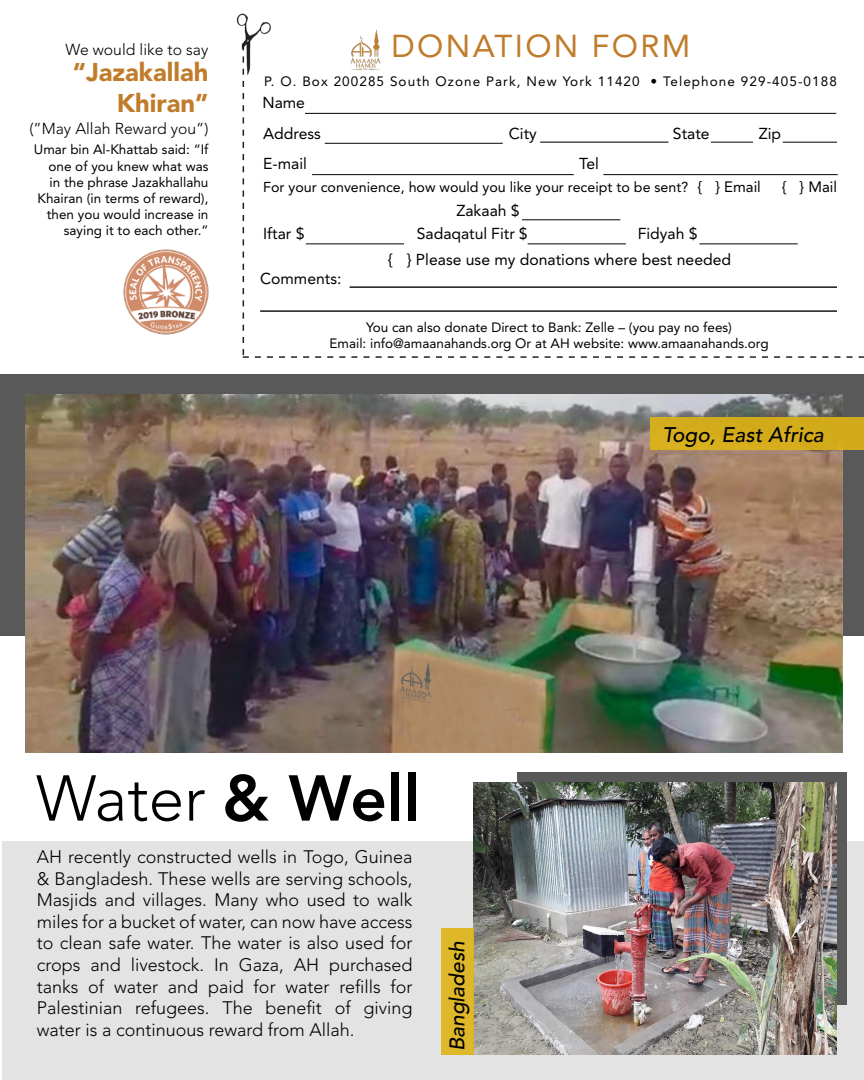
<style>
.page{position:relative;width:864px;height:1080px;background:#fff}
.page>*{position:absolute;margin:0;border:0;box-sizing:border-box;transform-origin:0 0}
._2nd_PAGE{font:300 64.05px "Avenir LT Std";color:#000}
.subheading{font:31.5px "Avenir LT Std";letter-spacing:.075em;color:#c07c2b}
._2nd_PAGE-2{font:900 25.5px "Avenir LT Std";color:#c07c2b}
._2nd_PAGE-3{font:italic 500 21px "Avenir LT Std";color:#000}
._2nd_PAGE-4{font:300 18px/21.6px "Avenir LT Std";color:#000;text-align:justify}
._2nd_PAGE-5{font:15.75px "Avenir LT Std";color:#000}
._2nd_PAGE-6{font:300 15.75px "Avenir LT Std";color:#000}
._2nd_PAGE-7{font:15px "Avenir LT Std";color:#000}
._2nd_PAGE-8{font:14.25px "Avenir LT Std";color:#000}
._2nd_PAGE-9{font:13.5px/16.2px "Avenir LT Std";color:#000;text-align:right}
.subheading-2{font:13.5px "Avenir LT Std";letter-spacing:.08em;color:#000}
.s1{font-weight:800}
</style>
<div class="page">
<div style="left:2px;top:841px;width:862px;height:239px;background:#e3e3e3"></div>
<img style="left:124px;top:250px;width:84px;height:84px">
<img style="left:358px;top:29px;width:21px;height:15px">
<div style="left:0;top:375px;width:864px;height:261px;background:#595959"></div>
<div style="left:517px;top:772px;width:330px;height:233px;background:#595959"></div>
<img style="left:236px;top:13px;width:35px;height:62px">
<svg style="left:243px;top:44px;width:621px;height:314px"></svg>
<img style="left:474px;top:783px;width:363px;height:272px">
<img style="left:26px;top:394px;width:816px;height:359px">
<div style="left:650px;top:417px;width:214px;height:33px;background:#d2ab1b"></div>
<div style="left:441px;top:928px;width:33px;height:126px;background:#deb829"></div>
<p class="_2nd_PAGE-6" style="left:65px;top:41px;width:144px">We would like to say</p>
<p class="_2nd_PAGE-2" style="left:73px;top:57px;width:137px">“Jazakallah</p>
<p class="_2nd_PAGE-2" style="left:117px;top:88px;width:93px">Khiran”</p>
<p class="_2nd_PAGE-6" style="left:29px;top:119px;width:180px">(”May Allah Reward you”)</p>
<p class="_2nd_PAGE-9" style="left:34px;top:142px;width:176px">Umar bin Al-Khattab said: “If one of you knew what was<br>in the phrase Jazakhallahu<br>Khairan (in terms of reward), then you would increase in saying it to each other.”</p>
<p class="subheading" style="left:392px;top:28px;width:300px">DONATION FORM</p>
<p class="subheading-2" style="left:264px;top:73px;width:574px">P. O. Box 200285 South Ozone Park, New York 11420 • Telephone 929-405-0188</p>
<p class="_2nd_PAGE-5" style="left:262px;top:93px;width:44px">Name</p>
<p class="_2nd_PAGE-5" style="left:263px;top:125px;width:59px">Address</p>
<p class="_2nd_PAGE-5" style="left:263px;top:154px;width:45px">E-mail</p>
<p class="_2nd_PAGE-5" style="left:579px;top:154px;width:21px">Tel</p>
<p class="_2nd_PAGE-5" style="left:509px;top:125px;width:30px">City</p>
<p class="_2nd_PAGE-5" style="left:673px;top:125px;width:38px">State</p>
<p class="_2nd_PAGE-5" style="left:759px;top:125px;width:24px">Zip</p>
<p class="_2nd_PAGE-8" style="left:263px;top:179px;width:427px">For your convenience, how would you like your receipt to be sent?</p>
<p class="_2nd_PAGE-7" style="left:698px;top:179px;width:65px">{ } Email</p>
<p class="_2nd_PAGE-7" style="left:782px;top:179px;width:57px">{ } Mail</p>
<p class="_2nd_PAGE-5" style="left:263px;top:225px;width:43px">Iftar $</p>
<p class="_2nd_PAGE-5" style="left:260px;top:269px;width:83px">Comments:</p>
<p class="_2nd_PAGE-5" style="left:456px;top:201px;width:65px">Zakaah $</p>
<p class="_2nd_PAGE-5" style="left:417px;top:225px;width:112px">Sadaqatul Fitr $</p>
<p class="_2nd_PAGE-5" style="left:638px;top:225px;width:61px">Fidyah $</p>
<p class="_2nd_PAGE-5" style="left:388px;top:250px;width:345px">{ } Please use my donations where best needed</p>
<p class="_2nd_PAGE-9" style="left:366px;top:320px;width:367px">You can also donate Direct to Bank: Zelle – (you pay no fees)</p>
<p class="_2nd_PAGE-9" style="left:330px;top:336px;width:441px">Email: info@amaanahands.org Or at AH website: www.amaanahands.org</p>
<p class="_2nd_PAGE-3" style="left:662px;top:422px;width:163px">Togo, East Africa</p>
<p class="_2nd_PAGE" style="left:36px;top:761px;width:386px">Water <span class="s1">&amp; Well</span></p>
<p class="_2nd_PAGE-4" style="left:37px;top:846px;width:377px">AH recently constructed wells in Togo, Guinea &amp; Bangladesh. These wells are serving schools, Masjids and villages. Many who used to walk miles for a bucket of water, can now have access to clean safe water. The water is also used for crops and livestock. In Gaza, AH purchased tanks of water and paid for water refills for Palestinian refugees. The benefit of giving water is a continuous reward from Allah.</p>
<p class="_2nd_PAGE-3" style="left:445px;top:1051px;width:112px;rotate:-90deg">Bangladesh</p>
</div>
